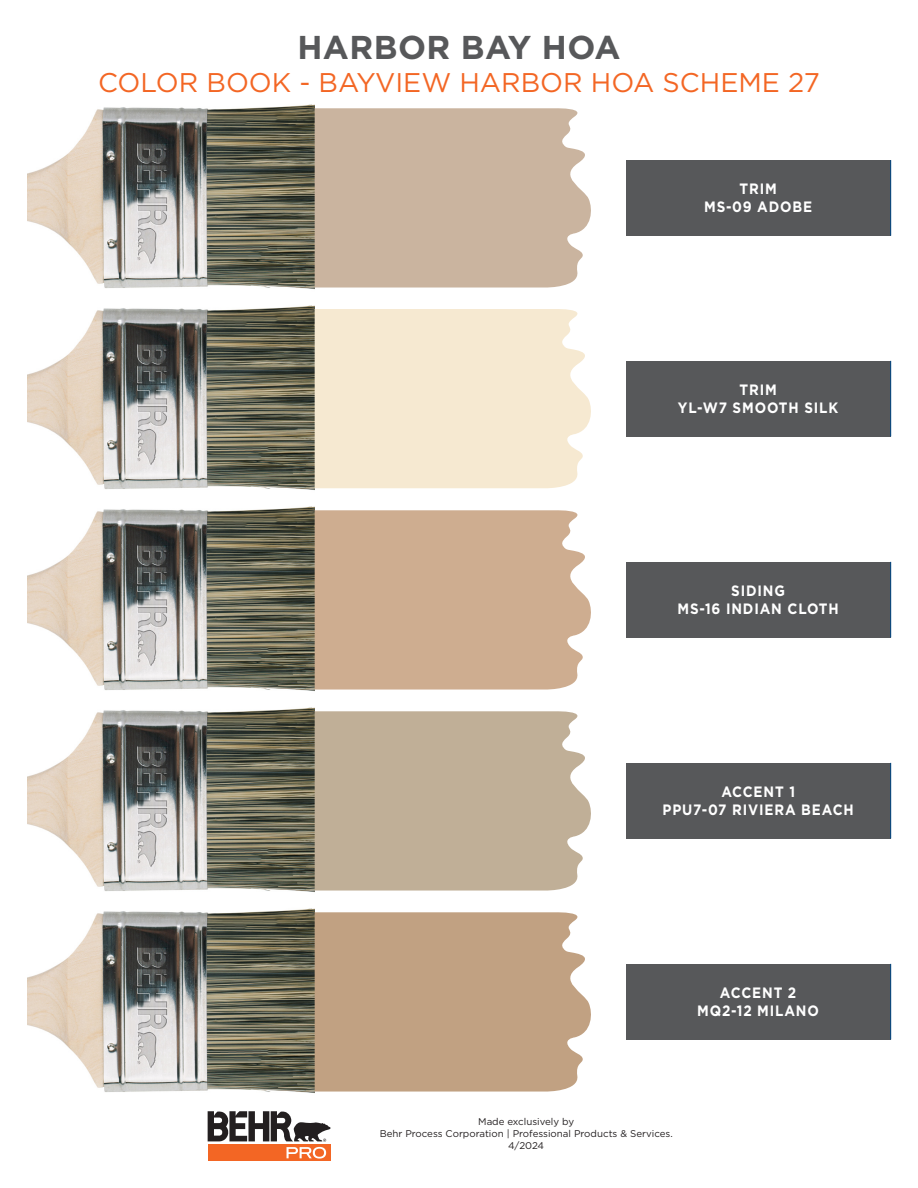
<style>
.page{position:relative;width:918px;height:1188px;background:#fff}
.page>*{position:absolute;margin:0;border:0;box-sizing:border-box;transform-origin:0 0}
.t1{font:700 33px "Gotham";letter-spacing:.015em;color:#57585a}
.t2{font:27px "Gotham";color:#f36624}
.Paint_Target{font:700 15px "Gotham";letter-spacing:.065em;color:#fff;scale:.9 1}
.t3{font:9.75px/11.7px "Gotham";color:#231f20;text-align:center}
</style>
<div class="page">
<div style="left:208px;top:1145px;width:122px;height:16px;background:#f36624"></div>
<svg style="left:208px;top:1111px;width:123px;height:48px"></svg>
<img style="left:27px;top:104px;width:288px;height:989px">
<div style="left:315px;top:510px;width:276px;height:180px;background:#cead90"></div>
<div style="left:315px;top:711px;width:276px;height:180px;background:#c0af97"></div>
<div style="left:315px;top:912px;width:276px;height:180px;background:#c1a182"></div>
<div style="left:626px;top:160px;width:265px;height:76px;background:#57585a"></div>
<hr style="left:890px;top:160px;width:1px;height:76px;background:#004684">
<div style="left:626px;top:361px;width:265px;height:75px;background:#57585a"></div>
<hr style="left:890px;top:361px;width:1px;height:75px;background:#004684">
<div style="left:626px;top:562px;width:265px;height:75px;background:#57585a"></div>
<hr style="left:890px;top:562px;width:1px;height:75px;background:#004684">
<div style="left:626px;top:763px;width:265px;height:75px;background:#57585a"></div>
<hr style="left:890px;top:763px;width:1px;height:75px;background:#004684">
<div style="left:626px;top:964px;width:265px;height:75px;background:#57585a"></div>
<hr style="left:890px;top:964px;width:1px;height:75px;background:#004684">
<div style="left:315px;top:108px;width:276px;height:180px;background:#cab49f"></div>
<div style="left:315px;top:309px;width:276px;height:179px;background:#f6e9d1"></div>
<p class="t1" style="left:297px;top:28px;width:325px">HARBOR BAY HOA</p>
<p class="t2" style="left:98px;top:67px;width:723px">COLOR BOOK - BAYVIEW HARBOR HOA SCHEME 27</p>
<p class="Paint_Target" style="left:739px;top:180px;width:43px">TRIM</p>
<p class="Paint_Target" style="left:704px;top:198px;width:122px">MS-09 ADOBE</p>
<p class="Paint_Target" style="left:739px;top:381px;width:43px">TRIM</p>
<p class="Paint_Target" style="left:678px;top:399px;width:180px">YL-W7 SMOOTH SILK</p>
<p class="Paint_Target" style="left:731px;top:582px;width:61px">SIDING</p>
<p class="Paint_Target" style="left:677px;top:600px;width:181px">MS-16 INDIAN CLOTH</p>
<p class="Paint_Target" style="left:721px;top:783px;width:83px">ACCENT 1</p>
<p class="Paint_Target" style="left:662px;top:801px;width:214px">PPU7-07 RIVIERA BEACH</p>
<p class="Paint_Target" style="left:720px;top:984px;width:86px">ACCENT 2</p>
<p class="Paint_Target" style="left:697px;top:1002px;width:137px">MQ2-12 MILANO</p>
<p class="t3" style="left:380px;top:1116px;width:295px">Made exclusively by<br>Behr Process Corporation | Professional Products &amp; Services.<br>4/2024</p>
</div>
